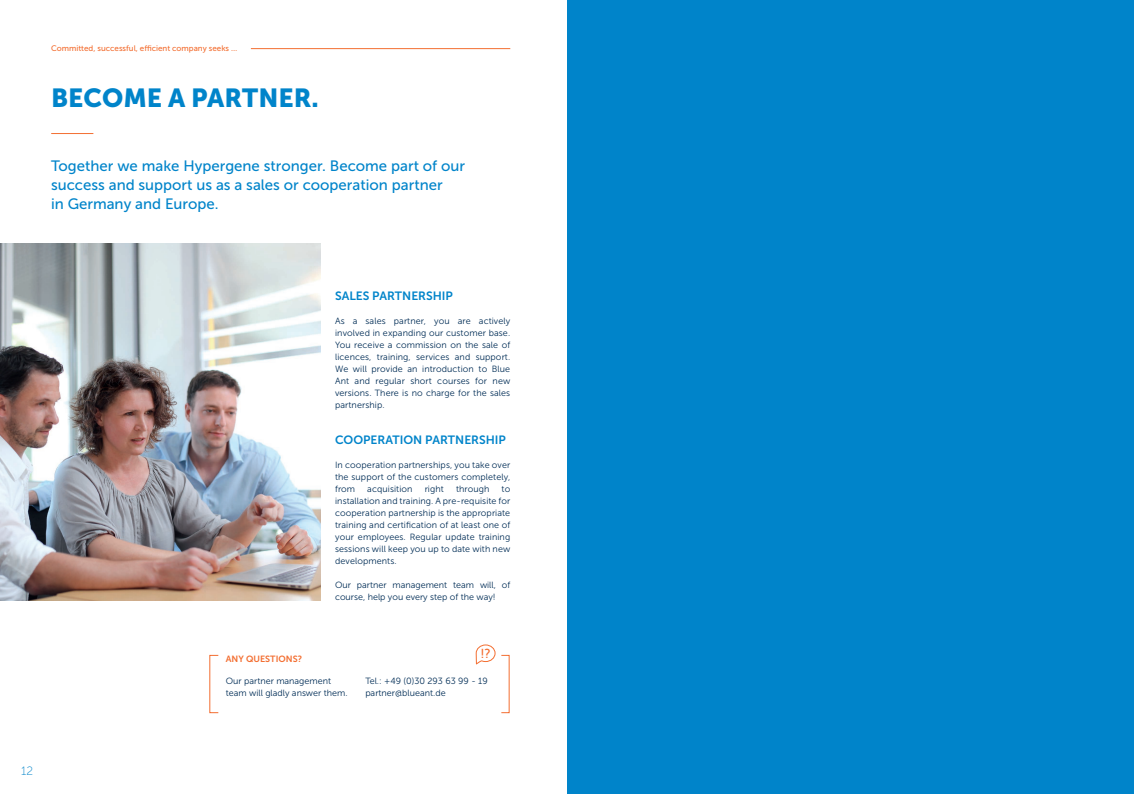
<style>
.page{position:relative;width:1134px;height:794px;background:#fff}
.page>*{position:absolute;margin:0;border:0;box-sizing:border-box;transform-origin:0 0}
.Headline{font:26px "Museo Sans 900";color:#0084ca}
.Teasertext{font:15px/19px "Museo Sans 500";color:#0084ca}
.Fließ{font:13px "Museo Sans 500";color:#f36e31}
.Fließ_Zwischenheadline{font:12px "Museo Sans 700";color:#0084ca}
.t1{font:12px "Museo Sans 100";color:#0084ca}
.Fließ-2{font:9px/12px "Museo Sans 300";letter-spacing:.01em;color:#002d56;text-align:justify}
.Stichpunkte_headline{font:9px "Museo Sans 700";color:#f36e31}
.Teasertext-2{font:8px "Museo Sans 500";color:#f36e31}
</style>
<div class="page">
<img style="left:0;top:243px;width:321px;height:357px">
<div style="left:567px;top:0;width:567px;height:794px;background:#0084ca"></div>
<hr style="left:251px;top:48px;width:259px;height:1px;background:#f36e31">
<svg style="left:475px;top:644px;width:21px;height:21px"></svg>
<hr style="left:52px;top:133px;width:41px;height:1px;background:#f36e31">
<p class="Teasertext-2" style="left:51px;top:44px;width:188px">Committed, successful, efficient company seeks …</p>
<p class="Headline" style="left:51px;top:83px;width:269px">BECOME A PARTNER.</p>
<p class="Teasertext" style="left:51px;top:156px;width:416px">Together we make Hypergene stronger. Become part of our success and support us as a sales or cooperation partner<br>in Germany and Europe.</p>
<h3 class="t1" style="left:21px;top:764px;width:13px">12</h3>
<p class="Fließ_Zwischenheadline" style="left:335px;top:289px;width:119px">SALES PARTNERSHIP</p>
<p class="Fließ-2" style="left:335px;top:315px;width:177px">As a sales partner, you are actively involved in expanding our customer base.<br>You receive a commission on the sale of licences, training, services and support.<br>We will provide an introduction to Blue Ant and regular short courses for new versions. There is no charge for the sales partnership.</p>
<p class="Fließ_Zwischenheadline" style="left:335px;top:433px;width:172px">COOPERATION PARTNERSHIP</p>
<p class="Fließ-2" style="left:335px;top:459px;width:177px">In cooperation partnerships, you take over the support of the customers completely, from</p>
<p class="Fließ-2" style="left:367px;top:483px;width:47px">acquisition</p>
<p class="Fließ-2" style="left:425px;top:483px;width:21px">right</p>
<p class="Fließ-2" style="left:456px;top:483px;width:35px">through</p>
<p class="Fließ-2" style="left:335px;top:483px;width:177px;text-indent:166px">to installation and training. A pre-requisite for cooperation partnership is the appropriate training and certification of at least one of your employees. Regular update training sessions will keep you up to date with new developments.</p>
<p class="Fließ-2" style="left:335px;top:579px;width:177px">Our partner management team will, of course, help you every step of the way!</p>
<p class="Stichpunkte_headline" style="left:226px;top:654px;width:78px">ANY QUESTIONS?</p>
<p class="Fließ-2" style="left:226px;top:675px;width:123px">Our partner management team will gladly answer them.</p>
<p class="Fließ" style="left:480px;top:646px;width:12px">!?</p>
<p class="Fließ-2" style="left:365px;top:675px;width:124px">Tel.: +49 (0)30 293 63 99 - 19</p>
<p class="Fließ-2" style="left:365px;top:687px;width:82px">partner@blueant.de</p>
</div>
